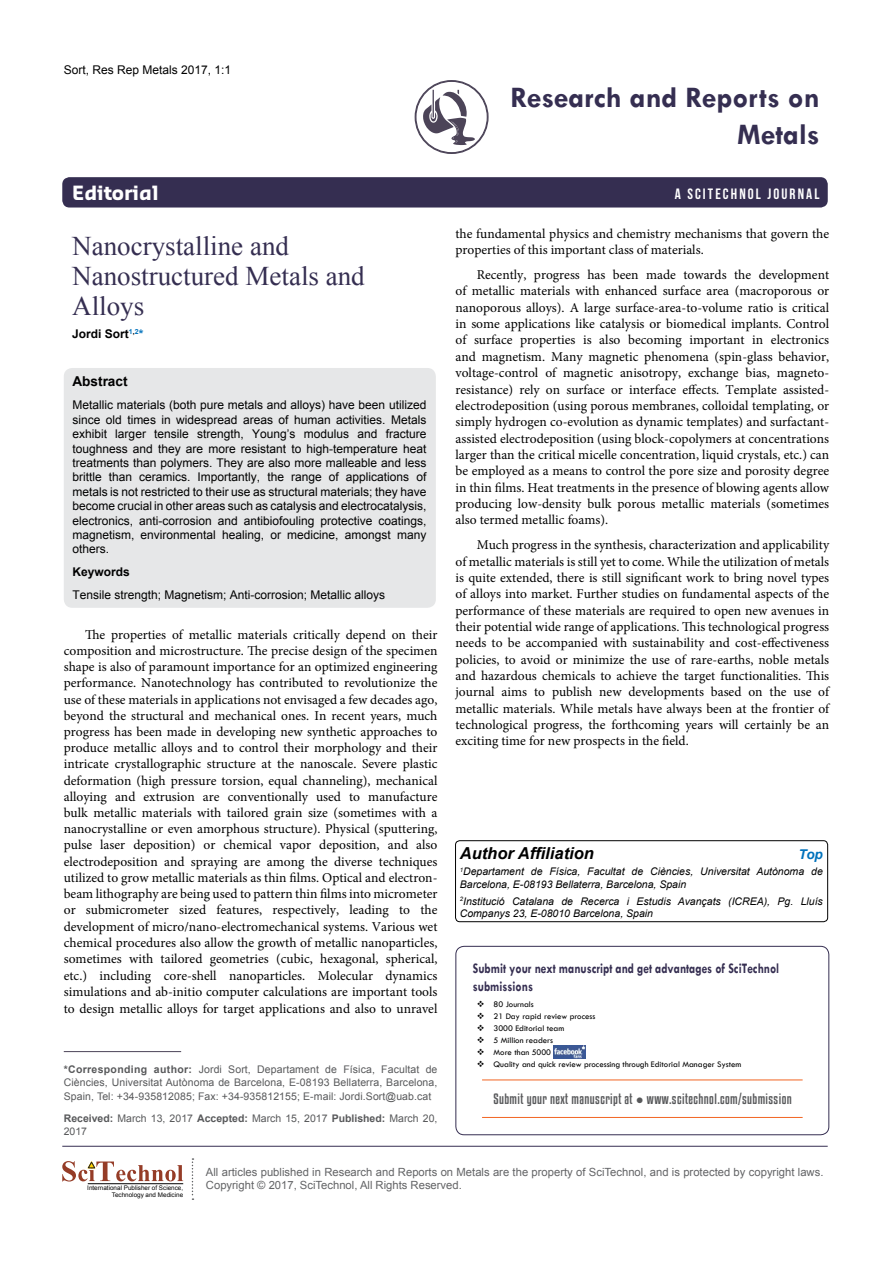
<style>
.page{position:relative;width:893px;height:1263px;background:#fff}
.page>*{position:absolute;margin:0;border:0;box-sizing:border-box;transform-origin:0 0}
.t1{font:700 30px/37.5px "Tw Cen";color:#352e51;text-align:right}
.t2{font:27px/30px "Times New Roman";color:#352e51}
.t3{font:700 19.2px "Sansa";color:#fff}
.t4{font:italic 700 16.5px "Arial";color:#000}
.t5{font:15px "Bebas Neue";letter-spacing:.14em;color:#fff}
.t6{font:700 14.7px/17.5px "Tw Cen";color:#352e51;scale:.8 1}
.t7{font:700 13.65px "Arial";color:#000}
.t8{font:13.5px/16.4px "Minion Pro";color:#000;text-align:justify}
.t9{font:italic 700 13.5px "Arial";color:#0072bc}
.t10{font:13.2px "Kenyan Coffee Rg";letter-spacing:.03em;color:#58595b}
.t11{font:12px/14.4px "Arial";color:#000;text-align:justify}
.t12{font:700 12px "Arial";color:#000}
.t13{font:11.25px/13.5px "Arial";color:#636466}
.t14{font:10.5px/13.5px "Arial";letter-spacing:.01em;color:#58595b;text-align:justify}
.t15{font:italic 10.5px/12.6px "Arial";color:#000}
.t16{font:8.85px/12px "Tw Cen";color:#000}
.t17{font:6.3px/7.6px "Arial";color:#000;text-align:right}
.s1{color:#0072bc}
.s2{font-weight:700}
.s3{font-family:"Arial"}
</style>
<div class="page">
<div style="left:62px;top:177px;width:766px;height:30px;background:#352e51;border-radius:7px"></div>
<hr style="left:62px;top:1146px;width:766px;height:1px;background:#352e51">
<svg style="left:192px;top:1158px;width:1px;height:42px"></svg>
<svg style="left:62px;top:1161px;width:121px;height:20px"></svg>
<hr style="left:88px;top:1183px;width:95px;height:1px;background:#000">
<svg style="left:423px;top:90px;width:52px;height:55px"></svg>
<div style="left:415px;top:80px;width:74px;height:74px;border:1px solid #4c4458;border-radius:50%"></div>
<div style="left:64px;top:368px;width:372px;height:240px;background:#e6e7e8;border-radius:9px"></div>
<hr style="left:64px;top:1051px;width:117px;height:1px;background:#4c4458">
<div style="left:455px;top:841px;width:373px;height:81px;border:1px solid #000;border-radius:4px"></div>
<img style="left:554px;top:1045px;width:32px;height:13px">
<hr style="left:482px;top:1079px;width:321px;height:1px;background:#f26522">
<hr style="left:482px;top:1117px;width:321px;height:1px;background:#f26522">
<div style="left:455px;top:946px;width:374px;height:189px;border:1px solid #352e51;border-radius:8px"></div>
<p class="t11" style="left:64px;top:62px;width:169px">Sort, Res Rep Metals 2017, 1:1</p>
<h1 class="t1" style="left:510px;top:78px;width:311px">Research and Reports on<br>Metals</h1>
<h3 class="t3" style="left:72px;top:181px;width:88px">Editorial</h3>
<p class="t5" style="left:675px;top:186px;width:146px">A SCITECHNOL JOURNAL</p>
<h2 class="t2" style="left:72px;top:231px;width:294px">Nanocrystalline and<br>Nanostructured Metals and<br>Alloys</h2>
<p class="t12" style="left:72px;top:326px;width:73px">Jordi Sort<sup>1</sup><sup>,</sup><sup>2</sup><span class="s1">*</span></p>
<p class="t7" style="left:72px;top:373px;width:57px">Abstract</p>
<p class="t11" style="left:72px;top:398px;width:356px">Metallic materials (both pure metals and alloys) have been utilized since old times in widespread areas of human activities. Metals exhibit larger tensile strength, Young’s modulus and fracture toughness and they are more resistant to high-temperature heat treatments than polymers. They are also more malleable and less brittle than ceramics. Importantly, the range of applications of metals is not restricted to their use as structural materials; they have become crucial in other areas such as catalysis and electrocatalysis, electronics, anti-corrosion and antibiofouling protective coatings, magnetism, environmental healing, or medicine, amongst many others.</p>
<p class="t12" style="left:72px;top:564px;width:59px">Keywords</p>
<p class="t11" style="left:72px;top:588px;width:314px">Tensile strength; Magnetism; Anti-corrosion; Metallic alloys</p>
<p class="t8" style="left:64px;top:626px;width:375px;text-indent:21px">The properties of metallic materials critically depend on their composition and microstructure. The precise design of the specimen shape is also of paramount importance for an optimized engineering performance. Nanotechnology has contributed to revolutionize the use of these materials in applications not envisaged a few decades ago, beyond the structural and mechanical ones. In recent years, much progress has been made in developing new synthetic approaches to produce metallic alloys and to control their morphology and their intricate crystallographic structure at the nanoscale. Severe plastic deformation (high pressure torsion, equal channeling), mechanical alloying and extrusion are conventionally used to manufacture bulk metallic materials with tailored grain size (sometimes with a nanocrystalline or even amorphous structure). Physical (sputtering, pulse laser deposition) or chemical vapor deposition, and also electrodeposition and spraying are among the diverse techniques utilized to grow metallic materials as thin films. Optical and electron&shy;beam lithography are being used to pattern thin films into micrometer or submicrometer sized features, respectively, leading to the development of micro/nano-electromechanical systems. Various wet chemical procedures also allow the growth of metallic nanoparticles, sometimes with tailored geometries (cubic, hexagonal, spherical, etc.) including core-shell nanoparticles. Molecular dynamics simulations and ab-initio computer calculations are important tools to design metallic alloys for target applications and also to unravel</p>
<p class="t14" style="left:64px;top:1062px;width:375px"><span class="s2">*Corresponding author:</span> Jordi Sort, Departament de Física, Facultat de Ciències, Universitat Autònoma de Barcelona, E-08193 Bellaterra, Barcelona, Spain, Tel: +34-935812085; Fax: +34-935812155; E-mail: Jordi.Sort@uab.cat</p>
<p class="t14" style="left:64px;top:1111px;width:375px"><span class="s2">Received:</span> March 13, 2017 <span class="s2">Accepted:</span> March 15, 2017 <span class="s2">Published:</span> March 20,<br>2017</p>
<p class="t8" style="left:455px;top:225px;width:375px">the fundamental physics and chemistry mechanisms that govern the properties of this important class of materials.</p>
<p class="t8" style="left:455px;top:267px;width:375px;text-indent:21px">Recently, progress has been made towards the development of metallic materials with enhanced surface area (macroporous or nanoporous alloys). A large surface-area-to-volume ratio is critical in some applications like catalysis or biomedical implants. Control of surface properties is also becoming important in electronics and magnetism. Many magnetic phenomena (spin-glass behavior, voltage-control of magnetic anisotropy, exchange bias, magneto&shy;resistance) rely on surface or interface effects. Template assisted&shy;electrodeposition (using porous membranes, colloidal templating, or simply hydrogen co-evolution as dynamic templates) and surfactant&shy;assisted electrodeposition (using block-copolymers at concentrations larger than the critical micelle concentration, liquid crystals, etc.) can be employed as a means to control the pore size and porosity degree in thin films. Heat treatments in the presence of blowing agents allow producing low-density bulk porous metallic materials (sometimes also termed metallic foams).</p>
<p class="t8" style="left:455px;top:537px;width:375px;text-indent:21px">Much progress in the synthesis, characterization and applicability of metallic materials is still yet to come. While the utilization of metals is quite extended, there is still significant work to bring novel types of alloys into market. Further studies on fundamental aspects of the performance of these materials are required to open new avenues in their potential wide range of applications. This technological progress needs to be accompanied with sustainability and cost-effectiveness policies, to avoid or minimize the use of rare-earths, noble metals and hazardous chemicals to achieve the target functionalities. This journal aims to publish new developments based on the use of metallic materials. While metals have always been at the frontier of technological progress, the forthcoming years will certainly be an exciting time for new prospects in the field.</p>
<p class="t4" style="left:460px;top:842px;width:136px">Author Affiliation</p>
<p class="t9" style="left:799px;top:845px;width:26px">Top</p>
<p class="t15" style="left:460px;top:865px;width:364px"><sup>1</sup>Departament de Física, Facultat de Ciències, Universitat Autònoma de<br>Barcelona, E-08193 Bellaterra, Barcelona, Spain</p>
<p class="t15" style="left:460px;top:895px;width:364px"><sup>2</sup>Institució Catalana de Recerca i Estudis Avançats (ICREA), Pg. Lluís<br>Companys 23, E-08010 Barcelona, Spain</p>
<p class="t6" style="left:473px;top:959px;width:385px">Submit your next manuscript and get advantages of SciTechnol submissions</p>
<p class="t16" style="left:494px;top:998px;width:249px">80 Journals<br>21 Day rapid review process<br>3000 Editorial team<br>5 Million readers<br>More than 5000<br>Quality and quick review processing through Editorial Manager System</p>
<p class="t10" style="left:493px;top:1090px;width:300px">Submit your next manuscript at <span class="s3">●</span> www.scitechnol.com/submission</p>
<p class="t17" style="left:87px;top:1184px;width:97px">International Publisher of Science,<br>Technology and Medicine</p>
<p class="t13" style="left:206px;top:1165px;width:619px">All articles published in Research and Reports on Metals are the property of SciTechnol, and is protected by copyright laws.<br>Copyright © 2017, SciTechnol, All Rights Reserved.</p>
</div>
